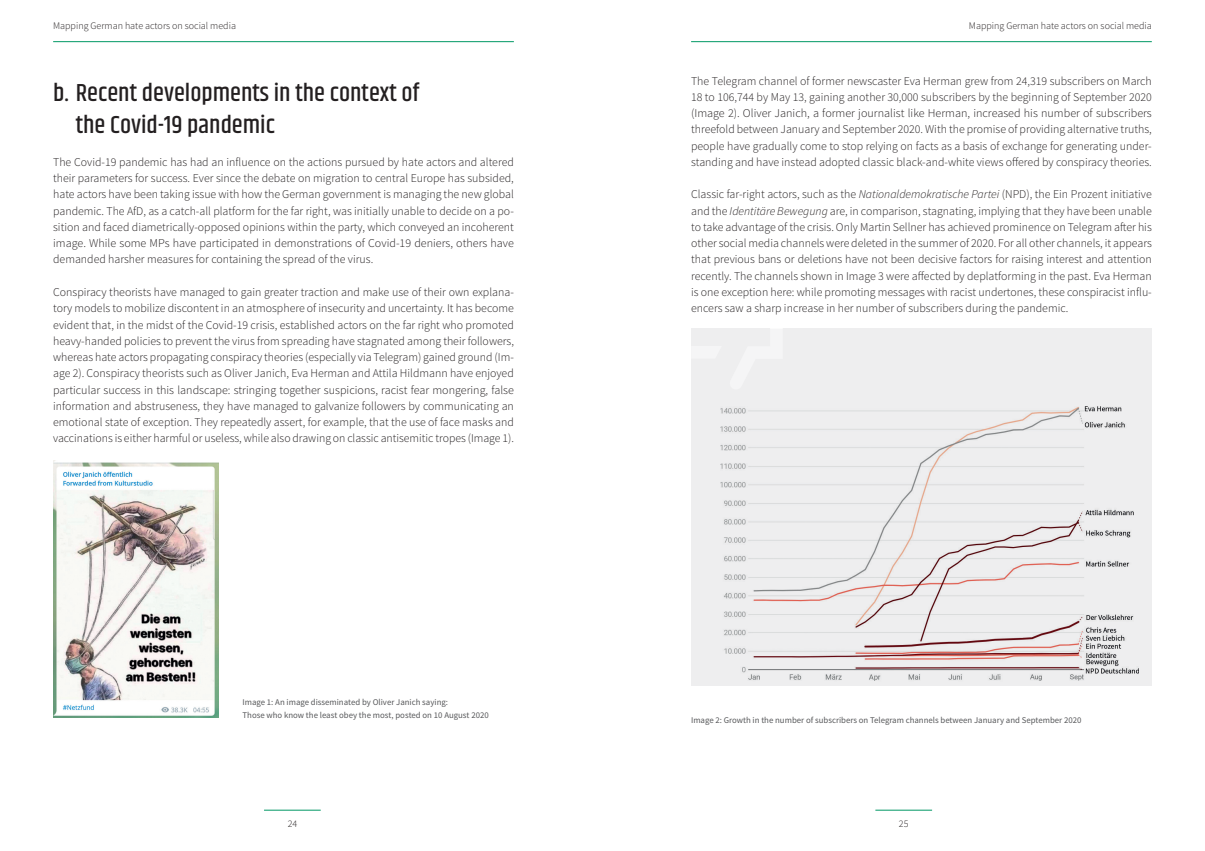
<style>
.page{position:relative;width:1205px;height:851px;background:#fff}
.page>*{position:absolute;margin:0;border:0;box-sizing:border-box;transform-origin:0 0}
._1__Subheadline_groß{font:500 25px/32.5px "Khand";color:#231f20}
.Fließtext{font:300 11.88px/16.2px "Source Sans Pro";color:#231f20;text-align:justify}
.Seitenzahlen{font:300 10px "Source Sans Pro";color:#231f20}
.Bild-_Tabellenunters{font:8.75px/12.5px "Source Sans Pro";color:#57585a}
.s1{font-style:italic}
</style>
<div class="page">
<hr style="left:264px;top:809px;width:57px;height:1px;background:#009864">
<hr style="left:875px;top:809px;width:57px;height:1px;background:#009864">
<hr style="left:691px;top:41px;width:461px;height:1px;background:#009864">
<hr style="left:53px;top:41px;width:461px;height:1px;background:#009864">
<div style="left:691px;top:329px;width:460px;height:356px;background:#eeeeef"></div>
<svg style="left:691px;top:328px;width:79px;height:1px"></svg>
<img style="left:708px;top:406px;width:430px;height:280px">
<img style="left:53px;top:460px;width:165px;height:257px">
<p class="Seitenzahlen" style="left:53px;top:19px;width:184px">Mapping German hate actors on social media</p>
<p class="Seitenzahlen" style="left:969px;top:19px;width:184px">Mapping German hate actors on social media</p>
<p class="_1__Subheadline_groß" style="left:76px;top:78px;width:345px;text-indent:-22px">b. Recent developments in the context of the Covid-19 pandemic</p>
<p class="Fließtext" style="left:53px;top:154px;width:462px">The Covid-19 pandemic has had an influence on the actions pursued by hate actors and altered their parameters for success. Ever since the debate on migration to central Europe has subsided, hate actors have been taking issue with how the German government is managing the new global pandemic. The AfD, as a catch-all platform for the far right, was initially unable to decide on a po&shy;sition and faced diametrically-opposed opinions within the party, which conveyed an incoherent image. While some MPs have participated in demonstrations of Covid-19 deniers, others have demanded harsher measures for containing the spread of the virus.</p>
<p class="Fließtext" style="left:53px;top:284px;width:462px">Conspiracy theorists have managed to gain greater traction and make use of their own explana&shy;tory models to mobilize discontent in an atmosphere of insecurity and uncertainty. It has become evident that, in the midst of the Covid-19 crisis, established actors on the far right who promoted heavy-handed policies to prevent the virus from spreading have stagnated among their followers, whereas hate actors propagating conspiracy theories (especially via Telegram) gained ground (Im&shy;age 2). Conspiracy theorists such as Oliver Janich, Eva Herman and Attila Hildmann have enjoyed particular success in this landscape: stringing together suspicions, racist fear mongering, false information and abstruseness, they have managed to galvanize followers by communicating an emotional state of exception. They repeatedly assert, for example, that the use of face masks and vaccinations is either harmful or useless, while also drawing on classic antisemitic tropes (Image 1).</p>
<p class="Bild-_Tabellenunters" style="left:242px;top:696px;width:248px">Image 1: An image disseminated by Oliver Janich saying:<br>Those who know the least obey the most, posted on 10 August 2020</p>
<p class="Fließtext" style="left:691px;top:73px;width:462px">The Telegram channel of former newscaster Eva Herman grew from 24,319 subscribers on March 18 to 106,744 by May 13, gaining another 30,000 subscribers by the beginning of September 2020 (Image 2). Oliver Janich, a former journalist like Herman, increased his number of subscribers threefold between January and September 2020. With the promise of providing alternative truths, people have gradually come to stop relying on facts as a basis of exchange for generating under&shy;standing and have instead adopted classic black-and-white views offered by conspiracy theories.</p>
<p class="Fließtext" style="left:691px;top:186px;width:462px">Classic far-right actors, such as the <span class="s1">Nationaldemokratische Partei</span> (NPD), the Ein Prozent initiative and the <span class="s1">Identitäre Bewegung</span> are, in comparison, stagnating, implying that they have been unable to take advantage of the crisis. Only Martin Sellner has achieved prominence on Telegram after his other social media channels were deleted in the summer of 2020. For all other channels, it appears that previous bans or deletions have not been decisive factors for raising interest and attention recently. The channels shown in Image 3 were affected by deplatforming in the past. Eva Herman is one exception here: while promoting messages with racist undertones, these conspiracist influ&shy;encers saw a sharp increase in her number of subscribers during the pandemic.</p>
<p class="Bild-_Tabellenunters" style="left:691px;top:713px;width:392px">Image 2: Growth in the number of subscribers on Telegram channels between January and September 2020</p>
<p class="Seitenzahlen" style="left:288px;top:817px;width:11px">24</p>
<p class="Seitenzahlen" style="left:899px;top:817px;width:11px">25</p>
</div>
